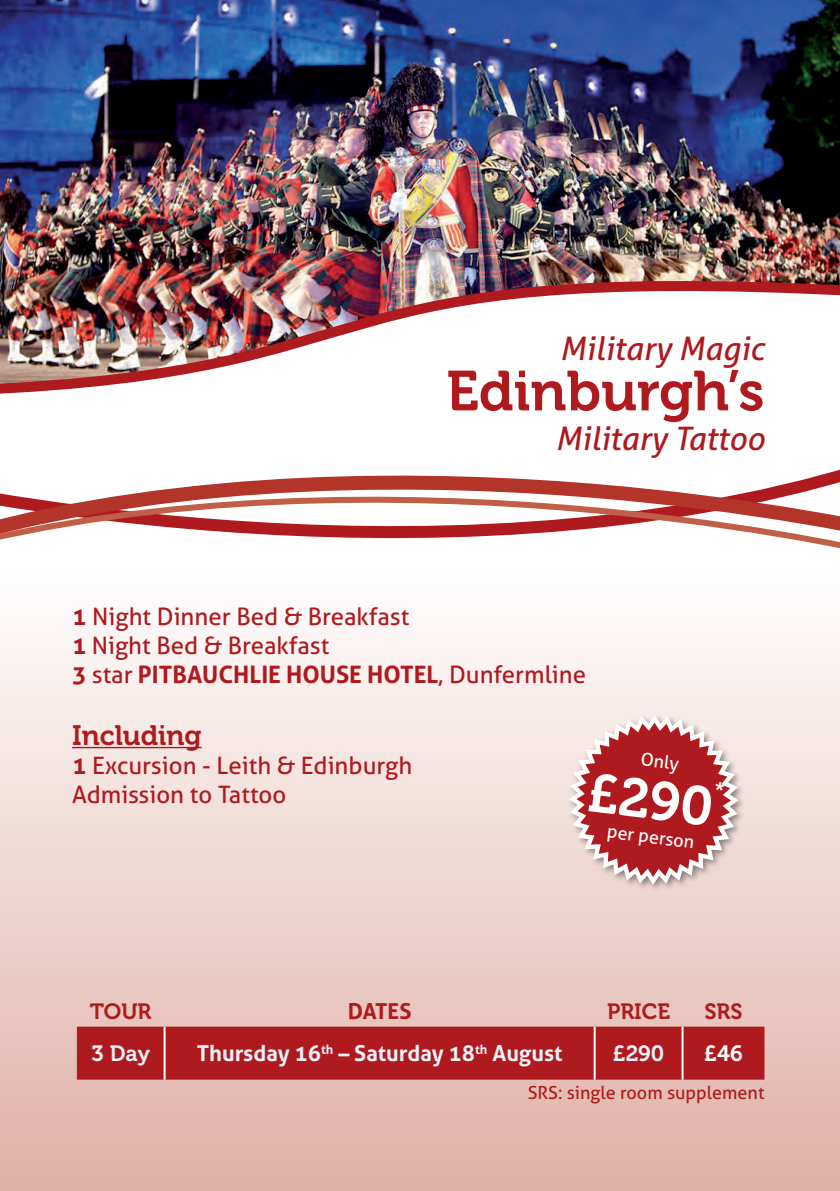
<style>
.page{position:relative;width:840px;height:1191px;background:#fff}
.page>*{position:absolute;margin:0;border:0;box-sizing:border-box;transform-origin:0 0}
.t1{font:56px "Museo 700";color:#ae1a1e}
.t2{font:54px "Museo 700";color:#fff}
.t3{font:italic 32.4px "Aller";color:#ae1a1e}
.t4{font:28px "Museo 700";color:#ae1a1e}
.t5{font:24px/28.8px "Aller";color:#ae1a1e}
.t6{font:700 22px "Aller";color:#e8f0f7}
.t7{font:22px "Museo 700";color:#ae1a1e}
.t8{font:22px "Museo 700";letter-spacing:-.005em;color:#e8f0f7}
.t9{font:700 22px "Aller";letter-spacing:-.01em;color:#ae1a1e}
.t10{font:22px "Museo 700";color:#fff}
.t11{font:18px "Aller";color:#ae1a1e}
.t12{font:18px "Aller";color:#fff}
.s1{font-weight:700}
</style>
<div class="page">
<div style="left:0;top:567px;width:839px;height:624px;background:linear-gradient(to bottom,#fff,#dfafa4)"></div>
<hr style="left:72px;top:747px;width:129px;height:1px;background:#ae1a1e">
<svg style="left:0;top:570px;width:839px;height:34px"></svg>
<svg style="left:0;top:567px;width:839px;height:3px"></svg>
<svg style="left:0;top:470px;width:839px;height:78px"></svg>
<div style="left:566px;top:712px;width:180px;height:180px;background:#231f20;opacity:.5"></div>
<div style="left:77px;top:1026px;width:687px;height:53px;background:#ae1a1e"></div>
<hr style="left:163px;top:1026px;width:2px;height:53px;background:#fff">
<hr style="left:593px;top:1026px;width:2px;height:53px;background:#fff">
<hr style="left:681px;top:1026px;width:2px;height:53px;background:#fff">
<img style="left:0;top:0;width:839px;height:394px">
<svg style="left:564px;top:712px;width:178px;height:176px;background:#cb7677"></svg>
<h3 class="t3" style="left:559px;top:329px;width:206px">Military Magic</h3>
<h1 class="t1" style="left:446px;top:360px;width:319px">Edinburgh’s</h1>
<h3 class="t3" style="left:555px;top:419px;width:210px">Military Tattoo</h3>
<p class="t5" style="left:72px;top:602px;width:515px"><span class="s1">1</span> Night Dinner Bed &amp; Breakfast<br><span class="s1">1</span> Night Bed &amp; Breakfast<br><span class="s1">3</span> star <span class="s1">PITBAUCHLIE HOUSE HOTEL</span>, Dunfermline</p>
<p class="t4" style="left:72px;top:720px;width:131px">Including</p>
<p class="t5" style="left:72px;top:751px;width:342px"><span class="s1">1</span> Excursion - Leith &amp; Edinburgh<br>Admission to Tattoo</p>
<p class="t12" style="left:642px;top:748px;width:40px;rotate:7deg">Only</p>
<h2 class="t2" style="left:591px;top:762px;width:127px;rotate:7deg">£290</h2>
<p class="t12" style="left:608px;top:820px;width:89px;rotate:7deg">per person</p>
<p class="t7" style="left:90px;top:998px;width:63px">TOUR</p>
<p class="t9" style="left:347px;top:997px;width:65px">DATES</p>
<p class="t7" style="left:606px;top:998px;width:65px">PRICE</p>
<p class="t7" style="left:704px;top:998px;width:40px">SRS</p>
<p class="t8" style="left:92px;top:1041px;width:60px">3 Day</p>
<p class="t6" style="left:196px;top:1039px;width:367px">Thursday 16<sup>th</sup> – Saturday 18<sup>th</sup> August</p>
<p class="t8" style="left:612px;top:1041px;width:53px">£290</p>
<p class="t10" style="left:703px;top:1041px;width:40px">£46</p>
<p class="t11" style="left:527px;top:1081px;width:238px">SRS: single room supplement</p>
</div>
